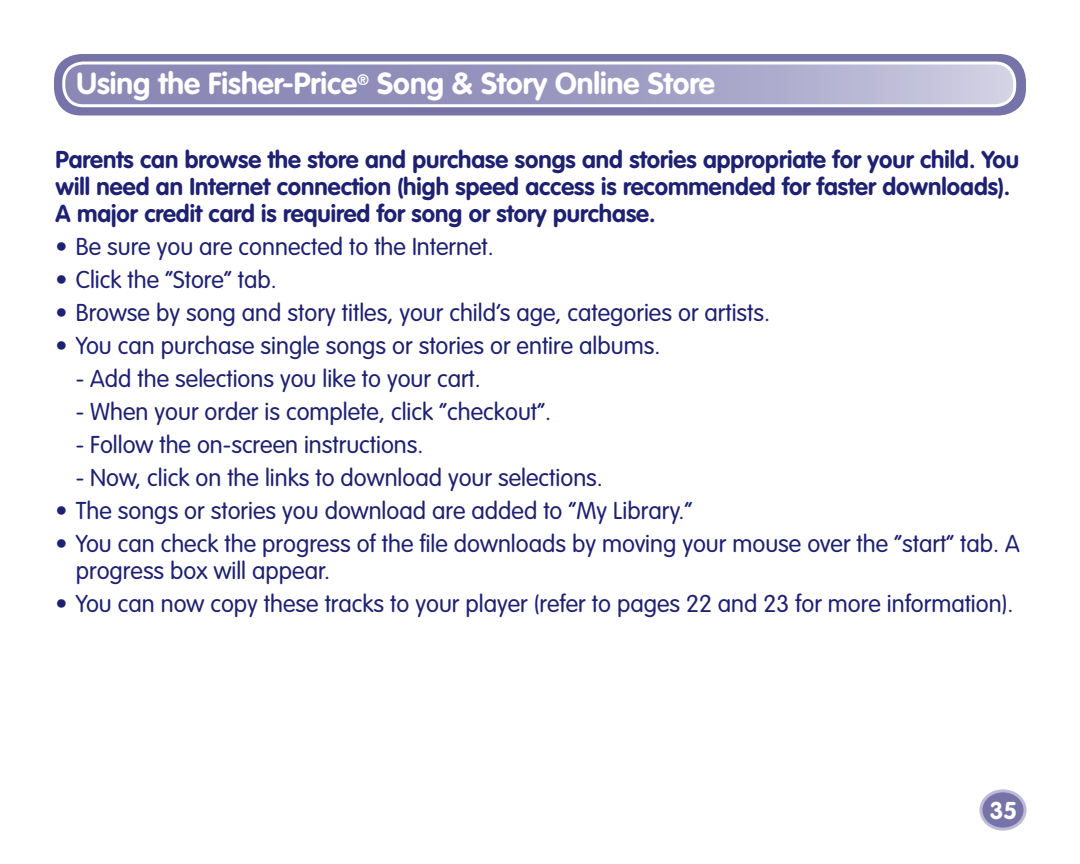
<style>
.page{position:relative;width:1080px;height:864px;background:#fff}
.page>*{position:absolute;margin:0;border:0;box-sizing:border-box;transform-origin:0 0}
.t1{font:700 30px "VAG Rounded";color:#fff}
.t2{font:300 24px/27px "VAG Rounded";color:#1e2171}
.t3{font:700 24px/27px "VAG Rounded";color:#1e2171}
.t4{font:700 24px "VAG Rounded";color:#fff}
</style>
<div class="page">
<div style="left:981px;top:791px;width:44px;height:38px;background:#7673a8;border-radius:50%"></div>
<div style="left:980px;top:789px;width:47px;height:42px;border:3px solid #bcbad7;border-radius:50%"></div>
<div style="left:54px;top:54px;width:972px;height:62px;background:#7673a8;border-radius:27px"></div>
<svg style="left:64px;top:63px;width:951px;height:43px;background:#a09ec4"></svg>
<div style="left:62px;top:62px;width:954px;height:45px;border:3px solid #fff;border-radius:19px"></div>
<p class="t1" style="left:77px;top:71px;width:640px">Using the Fisher-Price<sup>®</sup> Song &amp; Story Online Store</p>
<p class="t3" style="left:56px;top:148px;width:965px">Parents can browse the store and purchase songs and stories appropriate for your child. You will need an Internet connection (high speed access is recommended for faster downloads).<br>A major credit card is required for song or story purchase.</p>
<p class="t2" style="left:56px;top:235px;width:440px">• Be sure you are connected to the Internet.</p>
<p class="t2" style="left:56px;top:268px;width:223px">• Click the “Store” tab.</p>
<p class="t2" style="left:56px;top:301px;width:716px">• Browse by song and story titles, your child’s age, categories or artists.</p>
<p class="t2" style="left:56px;top:334px;width:606px">• You can purchase single songs or stories or entire albums.</p>
<p class="t2" style="left:76px;top:367px;width:407px">- Add the selections you like to your cart.</p>
<p class="t2" style="left:76px;top:400px;width:477px">- When your order is complete, click “checkout“.</p>
<p class="t2" style="left:76px;top:433px;width:349px">- Follow the on-screen instructions.</p>
<p class="t2" style="left:76px;top:466px;width:529px">- Now, click on the links to download your selections.</p>
<p class="t2" style="left:56px;top:499px;width:639px">• The songs or stories you download are added to “My Library.”</p>
<p class="t2" style="left:76px;top:532px;width:946px;text-indent:-20px">• You can check the progress of the file downloads by moving your mouse over the “start“ tab. A progress box will appear.</p>
<p class="t2" style="left:56px;top:592px;width:959px">• You can now copy these tracks to your player (refer to pages 22 and 23 for more information).</p>
<p class="t4" style="left:990px;top:800px;width:29px">35</p>
</div>
